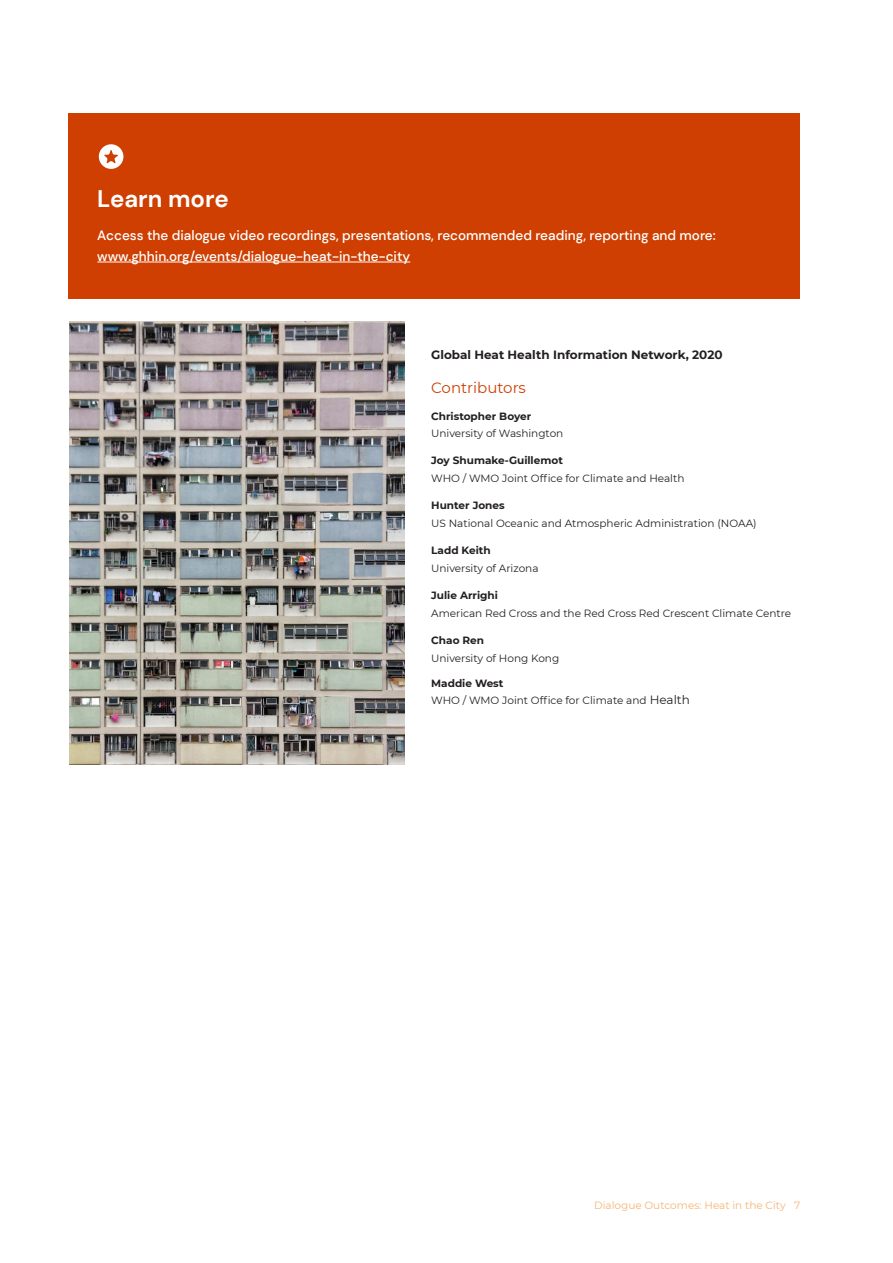
<style>
.page{position:relative;width:893px;height:1263px;background:#fff}
.page>*{position:absolute;margin:0;border:0;box-sizing:border-box;transform-origin:0 0}
.Subhead1{font:700 24px "DM Sans";color:#fff}
.BODY{font:15px "Montserrat";color:#ce3f01}
.Subhead1-2{font:500 13.5px/21px "DM Sans";color:#fff}
.t1{font:700 12px "Montserrat";color:#231f20}
.t2{font:10.5px/18px "Montserrat";color:#231f20}
.t3{font:10.5px "Montserrat";color:#f6b475}
.s1{font-weight:700}
.s2{font-size:12px}
</style>
<div class="page">
<div style="left:68px;top:114px;width:732px;height:185px;background:#ce3f01"></div>
<hr style="left:97px;top:262px;width:313px;height:1px;background:#fff">
<img style="left:70px;top:321px;width:335px;height:443px">
<svg style="left:99px;top:144px;width:24px;height:25px"></svg>
<p class="Subhead1" style="left:97px;top:183px;width:133px">Learn more</p>
<p class="Subhead1-2" style="left:97px;top:224px;width:620px">Access the dialogue video recordings, presentations, recommended reading, reporting and more: www.ghhin.org/events/dialogue-heat-in-the-city</p>
<p class="t1" style="left:431px;top:346px;width:293px">Global Heat Health Information Network, 2020</p>
<p class="BODY" style="left:431px;top:378px;width:96px">Contributors</p>
<p class="t2" style="left:431px;top:408px;width:134px;line-height:16.5px"><span class="s1">Christopher Boyer<br></span>University of Washington</p>
<p class="t2" style="left:431px;top:451px;width:255px"><span class="s1">Joy Shumake-Guillemot<br></span>WHO / WMO Joint Office for Climate and Health</p>
<p class="t2" style="left:431px;top:496px;width:327px"><span class="s1">Hunter Jones<br></span>US National Oceanic and Atmospheric Administration (NOAA)</p>
<p class="t2" style="left:431px;top:541px;width:109px"><span class="s1">Ladd Keith<br></span>University of Arizona</p>
<p class="t2" style="left:431px;top:586px;width:361px"><span class="s1">Julie Arrighi<br></span>American Red Cross and the Red Cross Red Crescent Climate Centre</p>
<p class="t2" style="left:431px;top:631px;width:130px"><span class="s1">Chao Ren<br></span>University of Hong Kong</p>
<p class="t2" style="left:431px;top:675px;width:260px;line-height:16.5px"><span class="s1">Maddie West<br></span>WHO / WMO Joint Office for Climate and <span class="s2">Health</span></p>
<p class="t3" style="left:594px;top:1198px;width:208px">Dialogue Outcomes: Heat in the City 7</p>
</div>
